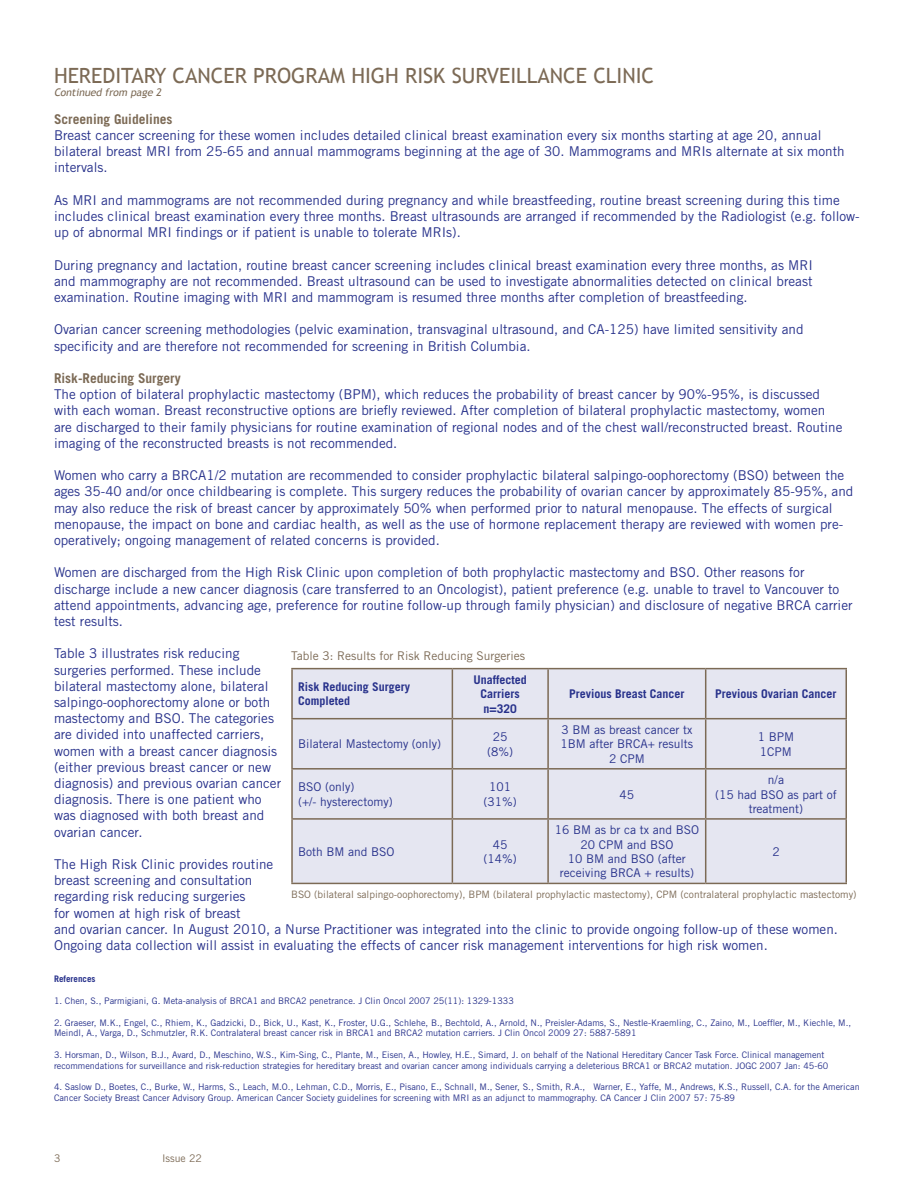
<style>
.page{position:relative;width:918px;height:1188px;background:#fff}
.page>*{position:absolute;margin:0;border:0;box-sizing:border-box;transform-origin:0 0}
.t1{font:21px "Trebuchet MS";color:#7c6a55}
.t2{font:13.5px/16.2px "Trade Gothic";color:#27318b}
.t3{font:700 13.5px "Trade Gothic";color:#7c6a55}
.t4{font:12px/14.4px "Trade Gothic";color:#27318b;text-align:center}
.t5{font:700 12px/14.4px "Trade Gothic";color:#27318b}
.t6{font:12px "Trade Gothic";color:#7c6a55}
.t7{font:italic 10.5px "Trebuchet MS";color:#7c6a55}
.t8{font:10.5px "Trade Gothic";color:#7c6a55}
.t9{font:10.2px "Trade Gothic";color:#7c6a55}
.t10{font:9px/10.8px "Trade Gothic";color:#27318b}
.t11{font:700 9px "Trade Gothic";color:#27318b}
</style>
<div class="page">
<div style="left:293px;top:669px;width:552px;height:214px;background:#e5e6f1"></div>
<hr style="left:291px;top:668px;width:161px;height:1px;background:#7c6a55">
<hr style="left:291px;top:669px;width:2px;height:49px;background:#7c6a55">
<hr style="left:452px;top:668px;width:96px;height:1px;background:#7c6a55">
<hr style="left:452px;top:669px;width:1px;height:49px;background:#7c6a55">
<hr style="left:548px;top:668px;width:158px;height:1px;background:#7c6a55">
<hr style="left:547px;top:669px;width:2px;height:49px;background:#7c6a55">
<hr style="left:706px;top:668px;width:141px;height:1px;background:#7c6a55">
<hr style="left:705px;top:669px;width:1px;height:49px;background:#7c6a55">
<hr style="left:845px;top:669px;width:2px;height:49px;background:#7c6a55">
<hr style="left:291px;top:718px;width:161px;height:1px;background:#7c6a55">
<hr style="left:291px;top:719px;width:2px;height:49px;background:#7c6a55">
<hr style="left:452px;top:718px;width:96px;height:1px;background:#7c6a55">
<hr style="left:452px;top:719px;width:1px;height:49px;background:#7c6a55">
<hr style="left:548px;top:718px;width:158px;height:1px;background:#7c6a55">
<hr style="left:547px;top:719px;width:2px;height:49px;background:#7c6a55">
<hr style="left:706px;top:718px;width:141px;height:1px;background:#7c6a55">
<hr style="left:705px;top:719px;width:1px;height:49px;background:#7c6a55">
<hr style="left:845px;top:719px;width:2px;height:49px;background:#7c6a55">
<hr style="left:291px;top:768px;width:161px;height:2px;background:#7c6a55">
<hr style="left:291px;top:770px;width:2px;height:48px;background:#7c6a55">
<hr style="left:452px;top:768px;width:96px;height:2px;background:#7c6a55">
<hr style="left:452px;top:770px;width:1px;height:48px;background:#7c6a55">
<hr style="left:548px;top:768px;width:158px;height:2px;background:#7c6a55">
<hr style="left:547px;top:770px;width:2px;height:48px;background:#7c6a55">
<hr style="left:706px;top:768px;width:141px;height:2px;background:#7c6a55">
<hr style="left:705px;top:770px;width:1px;height:48px;background:#7c6a55">
<hr style="left:845px;top:770px;width:2px;height:48px;background:#7c6a55">
<hr style="left:291px;top:818px;width:161px;height:2px;background:#7c6a55">
<hr style="left:291px;top:820px;width:2px;height:63px;background:#7c6a55">
<hr style="left:452px;top:818px;width:96px;height:2px;background:#7c6a55">
<hr style="left:452px;top:820px;width:1px;height:63px;background:#7c6a55">
<hr style="left:548px;top:818px;width:158px;height:2px;background:#7c6a55">
<hr style="left:547px;top:820px;width:2px;height:63px;background:#7c6a55">
<hr style="left:706px;top:818px;width:141px;height:2px;background:#7c6a55">
<hr style="left:705px;top:820px;width:1px;height:63px;background:#7c6a55">
<hr style="left:845px;top:820px;width:2px;height:63px;background:#7c6a55">
<hr style="left:291px;top:883px;width:161px;height:1px;background:#7c6a55">
<hr style="left:452px;top:883px;width:96px;height:1px;background:#7c6a55">
<hr style="left:548px;top:883px;width:158px;height:1px;background:#7c6a55">
<hr style="left:706px;top:883px;width:141px;height:1px;background:#7c6a55">
<h1 class="t1" style="left:54px;top:63px;width:13px">HERED</h1>
<h1 class="t1" style="left:115px;top:63px;width:71px">ITARY CANCER</h1>
<h1 class="t1" style="left:253px;top:63px;width:66px">PROGRAM</h1>
<h1 class="t1" style="left:351px;top:63px;width:200px">HIGH RISK SURVEILLANCE</h1>
<h1 class="t1" style="left:593px;top:63px;width:60px">CLINIC</h1>
<p class="t7" style="left:54px;top:86px;width:111px">Continued from page 2</p>
<p class="t3" style="left:54px;top:111px;width:120px">Screening Guidelines</p>
<p class="t2" style="left:54px;top:127px;width:792px">Breast cancer screening for these women includes detailed clinical breast examination every six months starting at age 20, annual bilateral breast MRI from 25-65 and annual mammograms beginning at the age of 30. Mammograms and MRIs alternate at six month intervals.</p>
<p class="t2" style="left:54px;top:192px;width:807px">As MRI and mammograms are not recommended during pregnancy and while breastfeeding, routine breast screening during this time includes clinical breast examination every three months. Breast ultrasounds are arranged if recommended by the Radiologist (e.g. follow&shy;up of abnormal MRI findings or if patient is unable to tolerate MRIs).</p>
<p class="t2" style="left:54px;top:257px;width:760px;text-align:justify">During pregnancy and lactation, routine breast cancer screening includes clinical breast examination every three months, as MRI and mammography are not recommended. Breast ultrasound can be used to investigate abnormalities detected on clinical breast examination. Routine imaging with MRI and mammogram is resumed three months after completion of breastfeeding.</p>
<p class="t2" style="left:54px;top:321px;width:751px">Ovarian cancer screening methodologies (pelvic examination, transvaginal ultrasound, and CA-125) have limited sensitivity and specificity and are therefore not recommended for screening in British Columbia.</p>
<p class="t3" style="left:54px;top:370px;width:128px">Risk-Reducing Surgery</p>
<p class="t2" style="left:54px;top:386px;width:790px">The option of bilateral prophylactic mastectomy (BPM), which reduces the probability of breast cancer by 90%-95%, is discussed with each woman. Breast reconstructive options are briefly reviewed. After completion of bilateral prophylactic mastectomy, women are discharged to their family physicians for routine examination of regional nodes and of the chest wall/reconstructed breast. Routine imaging of the reconstructed breasts is not recommended.</p>
<p class="t2" style="left:54px;top:467px;width:801px">Women who carry a BRCA1/2 mutation are recommended to consider prophylactic bilateral salpingo-oophorectomy (BSO) between the ages 35-40 and/or once childbearing is complete. This surgery reduces the probability of ovarian cancer by approximately 85-95%, and may also reduce the risk of breast cancer by approximately 50% when performed prior to natural menopause. The effects of surgical menopause, the impact on bone and cardiac health, as well as the use of hormone replacement therapy are reviewed with women pre&shy;operatively; ongoing management of related concerns is provided.</p>
<p class="t2" style="left:54px;top:564px;width:800px">Women are discharged from the High Risk Clinic upon completion of both prophylactic mastectomy and BSO. Other reasons for discharge include a new cancer diagnosis (care transferred to an Oncologist), patient preference (e.g. unable to travel to Vancouver to attend appointments, advancing age, preference for routine follow-up through family physician) and disclosure of negative BRCA carrier test results.</p>
<p class="t2" style="left:54px;top:645px;width:229px">Table 3 illustrates risk reducing surgeries performed. These include bilateral mastectomy alone, bilateral salpingo-oophorectomy alone or both mastectomy and BSO. The categories are divided into unaffected carriers, women with a breast cancer diagnosis (either previous breast cancer or new diagnosis) and previous ovarian cancer diagnosis. There is one patient who was diagnosed with both breast and ovarian cancer.</p>
<p class="t2" style="left:54px;top:856px;width:785px">The High Risk Clinic provides routine<br>breast screening and consultation<br>regarding risk reducing surgeries<br>for women at high risk of breast<br>and ovarian cancer. In August 2010, a Nurse Practitioner was integrated into the clinic to provide ongoing follow-up of these women.<br>Ongoing data collection will assist in evaluating the effects of cancer risk management interventions for high risk women.</p>
<p class="t11" style="left:54px;top:974px;width:43px">References</p>
<p class="t10" style="left:54px;top:995px;width:461px">1. Chen, S., Parmigiani, G. Meta-analysis of BRCA1 and BRCA2 penetrance. J Clin Oncol 2007 25(11): 1329-1333</p>
<p class="t10" style="left:54px;top:1017px;width:799px">2. Graeser, M.K., Engel, C., Rhiem, K., Gadzicki, D., Bick, U., Kast, K., Froster, U.G., Schlehe, B., Bechtold, A., Arnold, N., Preisler-Adams, S., Nestle-Kraemling, C., Zaino, M., Loeffler, M., Kiechle, M.,<br>Meindl, A., Varga, D., Schmutzler, R.K. Contralateral breast cancer risk in BRCA1 and BRCA2 mutation carriers. J Clin Oncol 2009 27: 5887-5891</p>
<p class="t10" style="left:54px;top:1049px;width:776px">3. Horsman, D., Wilson, B.J., Avard, D., Meschino, W.S., Kim-Sing, C., Plante, M., Eisen, A., Howley, H.E., Simard, J. on behalf of the National Hereditary Cancer Task Force. Clinical management recommendations for surveillance and risk-reduction strategies for hereditary breast and ovarian cancer among individuals carrying a deleterious BRCA1 or BRCA2 mutation. JOGC 2007 Jan: 45-60</p>
<p class="t10" style="left:54px;top:1082px;width:807px">4. Saslow D., Boetes, C., Burke, W., Harms, S., Leach, M.O., Lehman, C.D., Morris, E., Pisano, E., Schnall, M., Sener, S., Smith, R.A., Warner, E., Yaffe, M., Andrews, K.S., Russell, C.A. for the American<br>Cancer Society Breast Cancer Advisory Group. American Cancer Society guidelines for screening with MRI as an adjunct to mammography. CA Cancer J Clin 2007 57: 75-89</p>
<p class="t6" style="left:291px;top:649px;width:235px">Table 3: Results for Risk Reducing Surgeries</p>
<p class="t5" style="left:298px;top:679px;width:114px">Risk Reducing Surgery<br>Completed</p>
<p class="t5" style="left:474px;top:672px;width:55px;text-align:center">Unaffected<br>Carriers n=320</p>
<p class="t5" style="left:569px;top:687px;width:117px">Previous Breast Cancer</p>
<p class="t5" style="left:715px;top:687px;width:123px">Previous Ovarian Cancer</p>
<p class="t4" style="left:298px;top:737px;width:145px">Bilateral Mastectomy (only)</p>
<p class="t4" style="left:487px;top:730px;width:27px">25 (8%)</p>
<p class="t4" style="left:560px;top:722px;width:134px">3 BM as breast cancer tx<br>1BM after BRCA+ results<br>2 CPM</p>
<p class="t4" style="left:758px;top:730px;width:38px;text-align:left">1 BPM<br>1CPM</p>
<p class="t4" style="left:298px;top:780px;width:96px;text-align:left">BSO (only)<br>(+/- hysterectomy)</p>
<p class="t4" style="left:484px;top:780px;width:35px">101 (31%)</p>
<p class="t4" style="left:620px;top:787px;width:16px">45</p>
<p class="t4" style="left:715px;top:772px;width:123px">n/a<br>(15 had BSO as part of treatment)</p>
<p class="t4" style="left:555px;top:823px;width:146px">16 BM as br ca tx and BSO<br>20 CPM and BSO<br>10 BM and BSO (after receiving BRCA + results)</p>
<p class="t4" style="left:298px;top:844px;width:98px">Both BM and BSO</p>
<p class="t4" style="left:484px;top:837px;width:35px">45 (14%)</p>
<p class="t4" style="left:772px;top:844px;width:9px">2</p>
<p class="t9" style="left:291px;top:889px;width:567px">BSO (bilateral salpingo-oophorectomy), BPM (bilateral prophylactic mastectomy), CPM (contralateral prophylactic mastectomy)</p>
<p class="t8" style="left:54px;top:1152px;width:8px">3</p>
<p class="t8" style="left:162px;top:1152px;width:41px">Issue 22</p>
</div>
